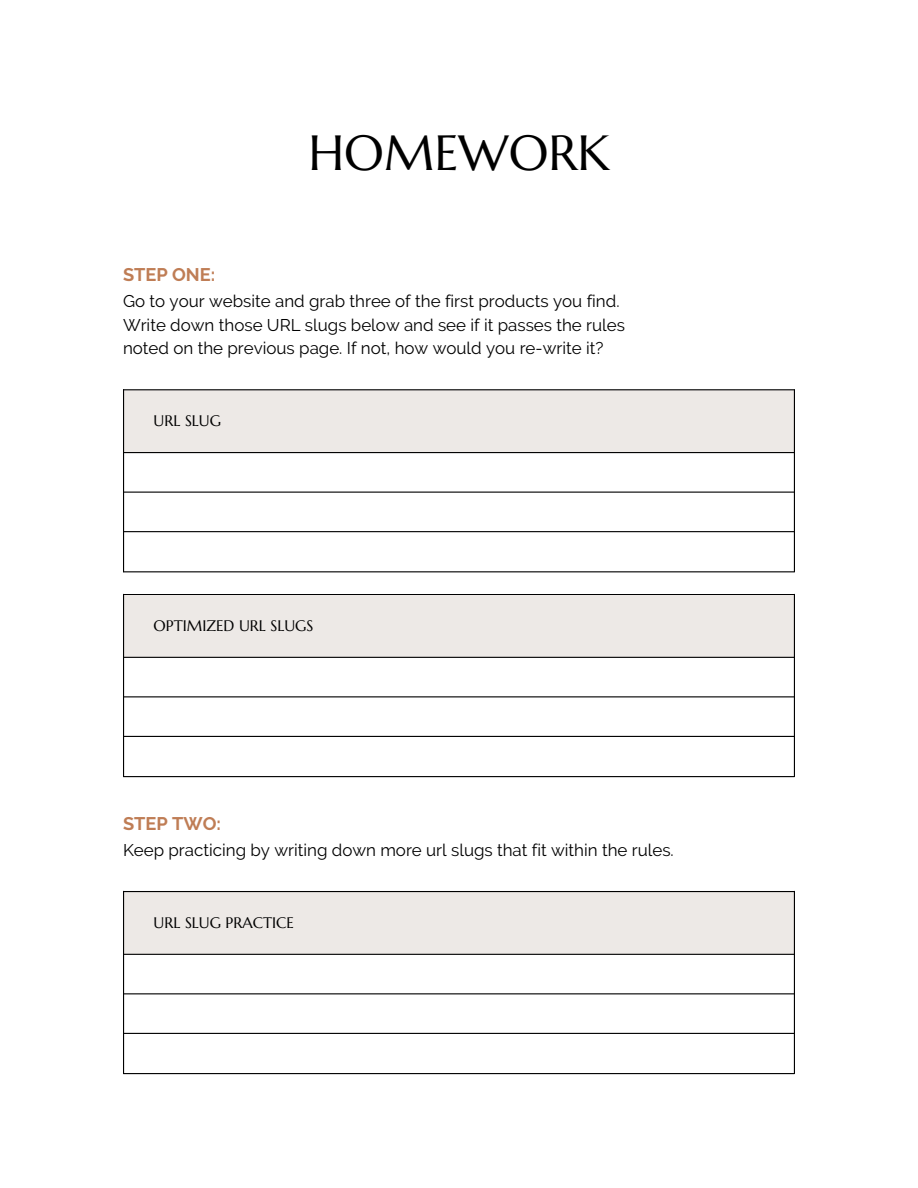
<style>
.page{position:relative;width:918px;height:1188px;background:#fff}
.page>*{position:absolute;margin:0;border:0;box-sizing:border-box;transform-origin:0 0}
.t1{font:49.35px "Marcellus";color:#000}
.t2{font:700 18.3px "Raleway";color:#bf7d55}
.t3{font:16.95px/23.2px "Raleway";color:#000}
.t4{font:15.3px "Marcellus";color:#000}
</style>
<div class="page">
<div style="left:123px;top:390px;width:672px;height:62px;background:#ede9e6"></div>
<hr style="left:124px;top:492px;width:670px;height:1px;background:#000">
<hr style="left:124px;top:452px;width:670px;height:1px;background:#000">
<hr style="left:124px;top:389px;width:670px;height:1px;background:#000">
<hr style="left:124px;top:531px;width:670px;height:1px;background:#000">
<hr style="left:124px;top:571px;width:670px;height:1px;background:#000">
<hr style="left:123px;top:390px;width:1px;height:182px;background:#000">
<hr style="left:794px;top:390px;width:1px;height:182px;background:#000">
<hr style="left:124px;top:594px;width:670px;height:1px;background:#000">
<hr style="left:124px;top:776px;width:670px;height:1px;background:#000">
<div style="left:123px;top:595px;width:672px;height:62px;background:#ede9e6"></div>
<hr style="left:124px;top:696px;width:670px;height:1px;background:#000">
<hr style="left:124px;top:657px;width:670px;height:1px;background:#000">
<hr style="left:124px;top:736px;width:670px;height:1px;background:#000">
<hr style="left:123px;top:594px;width:1px;height:183px;background:#000">
<hr style="left:794px;top:594px;width:1px;height:183px;background:#000">
<div style="left:123px;top:892px;width:672px;height:62px;background:#ede9e6"></div>
<hr style="left:124px;top:993px;width:670px;height:1px;background:#000">
<hr style="left:124px;top:954px;width:670px;height:1px;background:#000">
<hr style="left:124px;top:891px;width:670px;height:1px;background:#000">
<hr style="left:124px;top:1033px;width:670px;height:1px;background:#000">
<hr style="left:124px;top:1073px;width:670px;height:1px;background:#000">
<hr style="left:123px;top:891px;width:1px;height:183px;background:#000">
<hr style="left:794px;top:891px;width:1px;height:183px;background:#000">
<p class="t2" style="left:123px;top:264px;width:94px">STEP ONE:</p>
<h1 class="t1" style="left:308px;top:122px;width:303px">HOMEWORK</h1>
<p class="t3" style="left:123px;top:290px;width:504px">Go to your website and grab three of the first products you find.<br>Write down those URL slugs below and see if it passes the rules noted on the previous page. If not, how would you re-write it?</p>
<p class="t4" style="left:154px;top:411px;width:69px">URL SLUG</p>
<p class="t4" style="left:154px;top:616px;width:161px">OPTIMIZED URL SLUGS</p>
<p class="t2" style="left:123px;top:813px;width:99px">STEP TWO:</p>
<p class="t3" style="left:123px;top:839px;width:552px">Keep practicing by writing down more url slugs that fit within the rules.</p>
<p class="t4" style="left:154px;top:913px;width:142px">URL SLUG PRACTICE</p>
</div>
